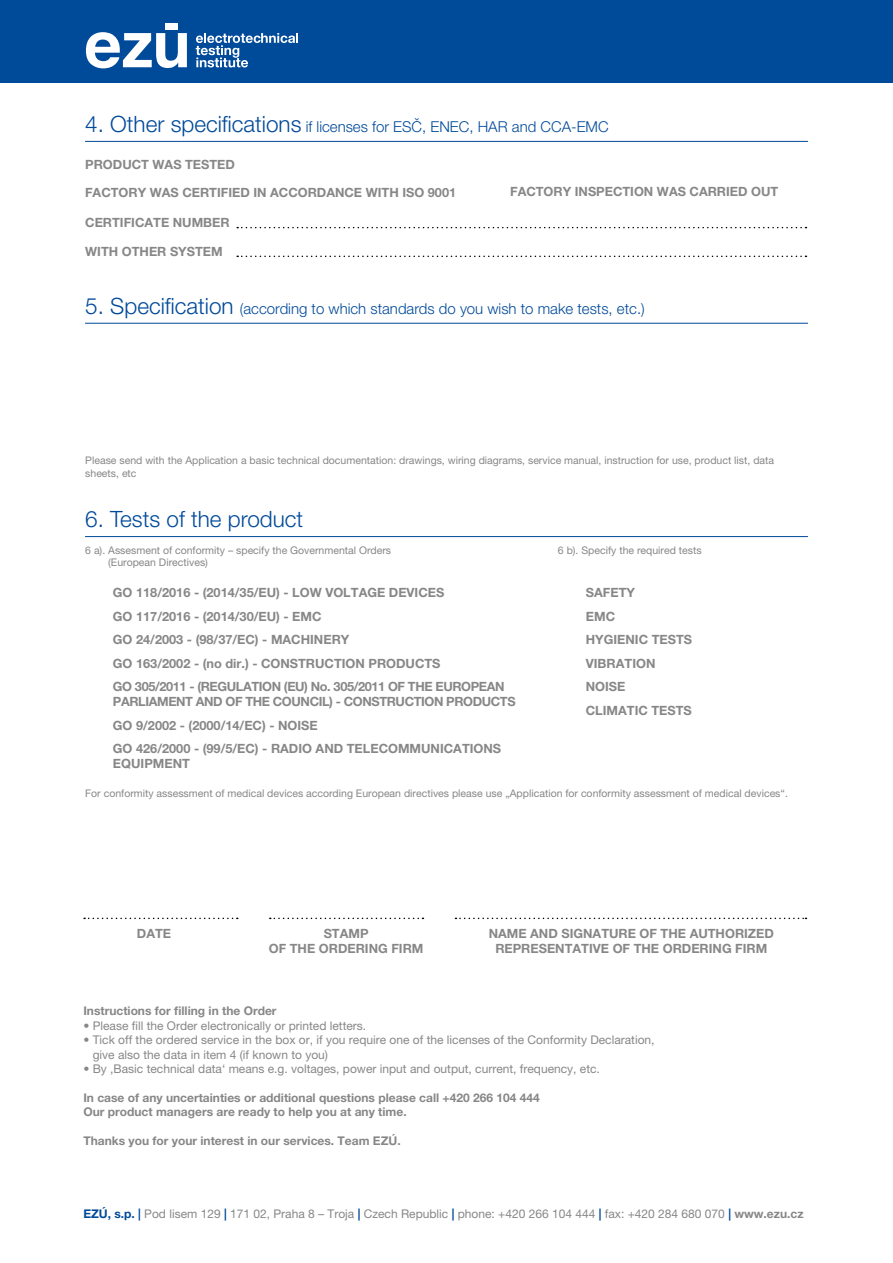
<style>
.page{position:relative;width:893px;height:1263px;background:#fff}
.page>*{position:absolute;margin:0;border:0;box-sizing:border-box;transform-origin:0 0}
.t1{font:300 22.5px "Helvetica Neue LT Pro";color:#004a9a}
.t2{font:300 15px "Helvetica Neue LT Pro";color:#004a9a}
.t3{font:700 12.75px/23.5px "Helvetica Neue LT Pro";color:#878787}
.t4{font:12px/14.4px "Helvetica Neue LT Pro";color:#878787}
.t5{font:700 12px/14.4px "Helvetica Neue LT Pro";color:#878787}
.t6{font:10.5px/12.6px "Helvetica Neue LT Pro";color:#878787}
.s1{font-size:22.5px}
.s2{font-weight:700;color:#004a9a}
.s3{font-weight:700}
</style>
<div class="page">
<hr style="left:85px;top:141px;width:723px;height:1px;background:#004a9a">
<hr style="left:85px;top:323px;width:723px;height:1px;background:#004a9a">
<hr style="left:85px;top:536px;width:723px;height:1px;background:#004a9a">
<div style="left:0;top:0;width:893px;height:83px;background:#004a9a"></div>
<svg style="left:237px;top:227px;width:569px;height:1px"></svg>
<svg style="left:237px;top:256px;width:569px;height:1px"></svg>
<svg style="left:84px;top:918px;width:154px;height:1px"></svg>
<svg style="left:270px;top:918px;width:153px;height:1px"></svg>
<svg style="left:455px;top:918px;width:351px;height:1px"></svg>
<svg style="left:86px;top:32px;width:101px;height:36px"></svg>
<div style="left:165px;top:23px;width:13px;height:6px;background:#fff"></div>
<svg style="left:196px;top:33px;width:102px;height:34px"></svg>
<p class="t2" style="left:85px;top:117px;width:525px"><span class="s1">4. Other specifications</span> if licenses for ESČ, ENEC, HAR and CCA-EMC</p>
<p class="t3" style="left:85px;top:152px;width:151px">PRODUCT WAS TESTED</p>
<p class="t3" style="left:85px;top:180px;width:373px">FACTORY WAS CERTIFIED IN ACCORDANCE WITH ISO 9001</p>
<p class="t3" style="left:510px;top:180px;width:270px">FACTORY INSPECTION WAS CARRIED OUT</p>
<p class="t3" style="left:85px;top:211px;width:146px">CERTIFICATE NUMBER</p>
<p class="t3" style="left:85px;top:240px;width:139px">WITH OTHER SYSTEM</p>
<p class="t2" style="left:85px;top:299px;width:561px"><span class="s1">5. Specification</span> (according to which standards do you wish to make tests, etc.)</p>
<p class="t6" style="left:85px;top:454px;width:690px">Please send with the Application a basic technical documentation: drawings, wiring diagrams, service manual, instruction for use, product list, data sheets, etc</p>
<h1 class="t1" style="left:85px;top:505px;width:219px">6. Tests of the product</h1>
<p class="t6" style="left:108px;top:543px;width:284px;text-indent:-23px">6 a). Assesment of conformity – specify the Governmental Orders (European Directives)</p>
<p class="t6" style="left:558px;top:543px;width:145px">6 b). Specify the required tests</p>
<p class="t3" style="left:113px;top:580px;width:393px">GO 118/2016 - (2014/35/EU) - LOW VOLTAGE DEVICES<br>GO 117/2016 - (2014/30/EU) - EMC<br>GO 24/2003 - (98/37/EC) - MACHINERY<br>GO 163/2002 - (no dir.) - CONSTRUCTION PRODUCTS<br>GO 305/2011 - (REGULATION (EU) No. 305/2011 OF THE EUROPEAN</p>
<p class="t3" style="left:113px;top:689px;width:404px">PARLIAMENT AND OF THE COUNCIL) - CONSTRUCTION PRODUCTS<br>GO 9/2002 - (2000/14/EC) - NOISE<br>GO 426/2000 - (99/5/EC) - RADIO AND TELECOMMUNICATIONS</p>
<p class="t3" style="left:113px;top:751px;width:78px">EQUIPMENT</p>
<p class="t3" style="left:586px;top:580px;width:108px">SAFETY<br>EMC<br>HYGIENIC TESTS<br>VIBRATION<br>NOISE<br>CLIMATIC TESTS</p>
<p class="t6" style="left:85px;top:787px;width:704px">For conformity assessment of medical devices according European directives please use „Application for conformity assessment of medical devices“.</p>
<p class="t3" style="left:137px;top:921px;width:36px">DATE</p>
<p class="t3" style="left:269px;top:925px;width:156px;line-height:15.3px;text-align:center">STAMP<br>OF THE ORDERING FIRM</p>
<p class="t3" style="left:489px;top:925px;width:287px;line-height:15.3px;text-align:center">NAME AND SIGNATURE OF THE AUTHORIZED<br>REPRESENTATIVE OF THE ORDERING FIRM</p>
<p class="t5" style="left:83px;top:1004px;width:195px">Instructions for filling in the Order</p>
<p class="t4" style="left:83px;top:1018px;width:284px">• Please fill the Order electronically or printed letters.</p>
<p class="t4" style="left:93px;top:1032px;width:563px;text-indent:-9px">• Tick off the ordered service in the box or, if you require one of the licenses of the Conformity Declaration, give also the data in item 4 (if known to you)</p>
<p class="t4" style="left:83px;top:1061px;width:518px">• By ‚Basic technical data‘ means e.g. voltages, power input and output, current, frequency, etc.</p>
<p class="t5" style="left:83px;top:1090px;width:458px">In case of any uncertainties or additional questions please call +420 266 104 444<br>Our product managers are ready to help you at any time.</p>
<p class="t5" style="left:83px;top:1133px;width:319px">Thanks you for your interest in our services. Team EZÚ.</p>
<p class="t4" style="left:83px;top:1206px;width:722px"><span class="s2">EZÚ, s.p. |</span> Pod lisem 129 <span class="s2">|</span> 171 02, Praha 8 – Troja <span class="s2">|</span> Czech Republic <span class="s2">|</span> phone: +420 266 104 444 <span class="s2">|</span> fax: +420 284 680 070 <span class="s2">|</span> <span class="s3">www.ezu.cz</span></p>
</div>
